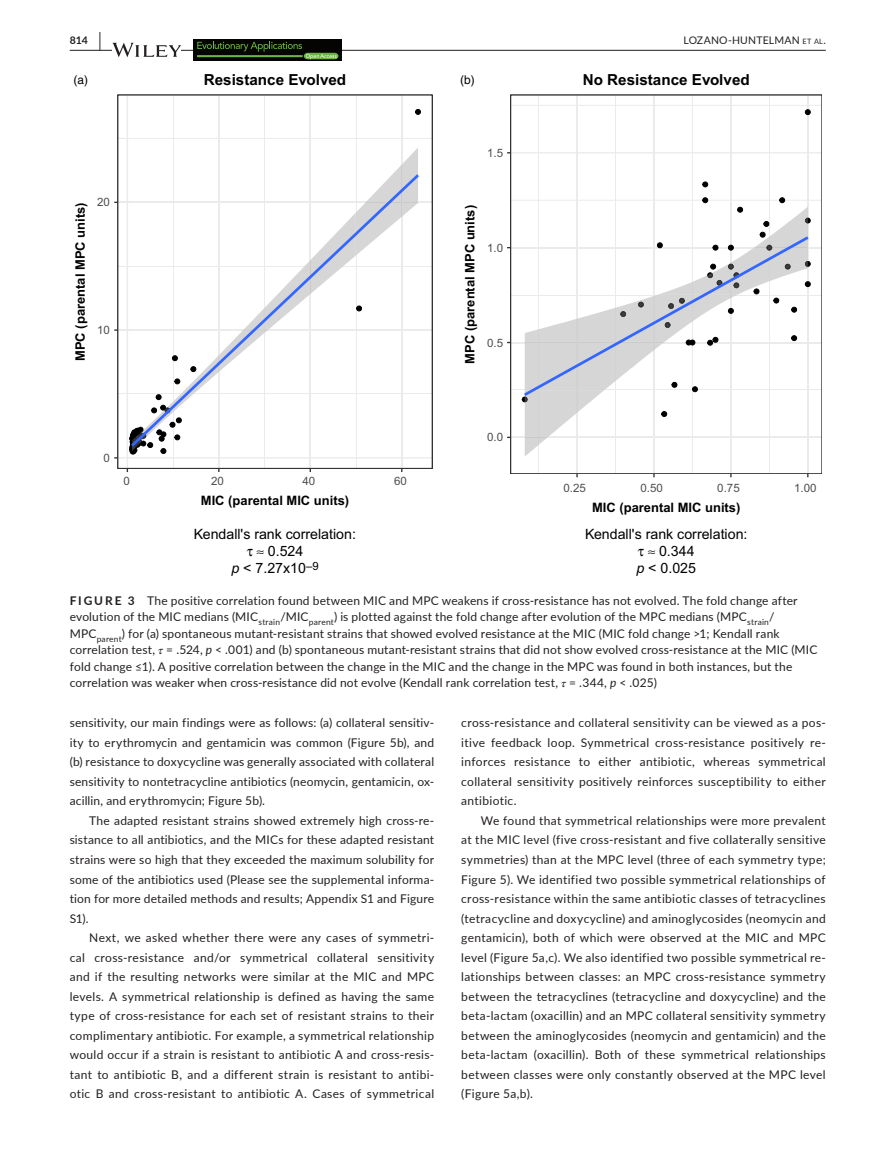
<style>
.page{position:relative;width:893px;height:1174px;background:#fff}
.page>*{position:absolute;margin:0;border:0;box-sizing:border-box;transform-origin:0 0}
.t1{font:700 15.15px "Arial";color:#000}
.t2{font:14.25px "Arial";color:#000}
.t3{font:700 12.9px "Arial";color:#000}
.t4{font:12px/19.5px "Lato";letter-spacing:.015em;color:#231f20;text-align:justify}
.t5{font:12px "Helvetica";color:#000}
.t6{font:11.55px "Arial";color:#4d4d4d}
.t7{font:10.5px "Lato";letter-spacing:.02em;color:#231f20}
.t8{font:700 10.5px "Lato";color:#231f20}
.s1{font-size:19.5px}
.s2{font-size:7.35px}
.s3{font-style:italic}
.s4{font-weight:700}
.s5{font-family:"STIX";font-style:italic}
</style>
<div class="page">
<hr style="left:70px;top:50px;width:756px;height:1px;background:#231f20">
<svg style="left:112px;top:43px;width:69px;height:14px"></svg>
<div style="left:193px;top:40px;width:149px;height:21px;background:#040503"></div>
<svg style="left:197px;top:41px;width:141px;height:18px"></svg>
<hr style="left:118px;top:393px;width:314px;height:1px;background:#ebebeb">
<hr style="left:118px;top:266px;width:314px;height:1px;background:#ebebeb">
<hr style="left:118px;top:138px;width:314px;height:1px;background:#ebebeb">
<hr style="left:173px;top:95px;width:1px;height:373px;background:#ebebeb">
<hr style="left:264px;top:95px;width:1px;height:373px;background:#ebebeb">
<hr style="left:356px;top:95px;width:1px;height:373px;background:#ebebeb">
<hr style="left:118px;top:457px;width:314px;height:1px;background:#ebebeb">
<hr style="left:118px;top:329px;width:314px;height:2px;background:#ebebeb">
<hr style="left:118px;top:202px;width:314px;height:1px;background:#ebebeb">
<hr style="left:127px;top:95px;width:1px;height:373px;background:#ebebeb">
<hr style="left:218px;top:95px;width:2px;height:373px;background:#ebebeb">
<hr style="left:310px;top:95px;width:1px;height:373px;background:#ebebeb">
<hr style="left:401px;top:95px;width:1px;height:373px;background:#ebebeb">
<svg style="left:415px;top:109px;width:6px;height:6px"></svg>
<svg style="left:396px;top:164px;width:22px;height:7px"></svg>
<svg style="left:129px;top:449px;width:38px;height:5px"></svg>
<svg style="left:128px;top:171px;width:294px;height:278px"></svg>
<hr style="left:511px;top:389px;width:311px;height:1px;background:#ebebeb">
<hr style="left:511px;top:295px;width:311px;height:1px;background:#ebebeb">
<hr style="left:511px;top:200px;width:311px;height:1px;background:#ebebeb">
<hr style="left:511px;top:105px;width:311px;height:1px;background:#ebebeb">
<hr style="left:538px;top:95px;width:1px;height:379px;background:#ebebeb">
<hr style="left:615px;top:95px;width:1px;height:379px;background:#ebebeb">
<hr style="left:692px;top:95px;width:1px;height:379px;background:#ebebeb">
<hr style="left:769px;top:95px;width:1px;height:379px;background:#ebebeb">
<hr style="left:511px;top:437px;width:311px;height:1px;background:#ebebeb">
<hr style="left:511px;top:342px;width:311px;height:1px;background:#ebebeb">
<hr style="left:511px;top:247px;width:311px;height:1px;background:#ebebeb">
<hr style="left:511px;top:152px;width:311px;height:1px;background:#ebebeb">
<hr style="left:576px;top:95px;width:2px;height:379px;background:#ebebeb">
<hr style="left:653px;top:95px;width:2px;height:379px;background:#ebebeb">
<hr style="left:730px;top:95px;width:2px;height:379px;background:#ebebeb">
<hr style="left:807px;top:95px;width:1px;height:379px;background:#ebebeb">
<svg style="left:805px;top:109px;width:6px;height:6px"></svg>
<svg style="left:702px;top:181px;width:6px;height:6px"></svg>
<svg style="left:702px;top:197px;width:6px;height:6px"></svg>
<svg style="left:759px;top:197px;width:52px;height:37px"></svg>
<svg style="left:522px;top:398px;width:217px;height:47px"></svg>
<svg style="left:521px;top:234px;width:290px;height:164px"></svg>
<p class="t8" style="left:70px;top:33px;width:33px">814 <span class="s1">|</span></p>
<p class="t7" style="left:683px;top:33px;width:144px">LOZANO-HUNTELMAN <span class="s2">et al</span>.</p>
<p class="t1" style="left:204px;top:69px;width:144px">Resistance Evolved</p>
<p class="t5" style="left:74px;top:72px;width:16px">(a)</p>
<p class="t5" style="left:460px;top:72px;width:16px">(b)</p>
<p class="t3" style="left:72px;top:361px;width:160px;rotate:-90deg">MPC (parental MPC units)</p>
<p class="t6" style="left:97px;top:195px;width:14px">20</p>
<p class="t6" style="left:97px;top:322px;width:14px">10</p>
<p class="t6" style="left:487px;top:145px;width:18px">1.5</p>
<p class="t3" style="left:461px;top:363px;width:160px;rotate:-90deg">MPC (parental MPC units)</p>
<p class="t6" style="left:487px;top:240px;width:18px">1.0</p>
<p class="t6" style="left:487px;top:335px;width:18px">0.5</p>
<p class="t6" style="left:104px;top:450px;width:8px">0</p>
<p class="t6" style="left:123px;top:473px;width:8px">0</p>
<p class="t6" style="left:211px;top:473px;width:14px">20</p>
<p class="t6" style="left:303px;top:473px;width:14px">40</p>
<p class="t6" style="left:394px;top:473px;width:14px">60</p>
<p class="t3" style="left:201px;top:492px;width:150px">MIC (parental MIC units)</p>
<p class="t2" style="left:194px;top:525px;width:164px">Kendall's rank correlation:</p>
<p class="t2" style="left:256px;top:542px;width:48px">≈ 0.524</p>
<p class="t2" style="left:231px;top:559px;width:89px"><span class="s3">p</span> &lt; 7.27x10<sup>–9</sup></p>
<p class="t6" style="left:487px;top:430px;width:18px">0.0</p>
<p class="t1" style="left:583px;top:69px;width:168px">No Resistance Evolved</p>
<p class="t6" style="left:563px;top:480px;width:24px">0.25</p>
<p class="t6" style="left:640px;top:480px;width:24px">0.50</p>
<p class="t6" style="left:717px;top:480px;width:24px">0.75</p>
<p class="t6" style="left:794px;top:480px;width:24px">1.00</p>
<p class="t3" style="left:592px;top:499px;width:150px">MIC (parental MIC units)</p>
<p class="t2" style="left:585px;top:525px;width:164px">Kendall's rank correlation:</p>
<p class="t2" style="left:648px;top:542px;width:48px">≈ 0.344</p>
<p class="t2" style="left:636px;top:559px;width:61px"><span class="s3">p</span> &lt; 0.025</p>
<p class="t4" style="left:70px;top:592px;width:749px;line-height:16.5px;text-align:left"><span class="s4">FIGURE 3</span> The positive correlation found between MIC and MPC weakens if cross-resistance has not evolved. The fold change after evolution of the MIC medians (MIC<sub>strain</sub>/MIC<sub>parent</sub>) is plotted against the fold change after evolution of the MPC medians (MPC<sub>strain</sub>/ MPC<sub>parent</sub>) for (a) spontaneous mutant-resistant strains that showed evolved resistance at the MIC (MIC fold change &gt;1; Kendall rank correlation test, <span class="s5">τ</span> = .524, <span class="s3">p</span> &lt; .001) and (b) spontaneous mutant-resistant strains that did not show evolved cross-resistance at the MIC (MIC fold change ≤1). A positive correlation between the change in the MIC and the change in the MPC was found in both instances, but the correlation was weaker when cross-resistance did not evolve (Kendall rank correlation test, <span class="s5">τ</span> = .344, <span class="s3">p</span> &lt; .025)</p>
<p class="t4" style="left:70px;top:713px;width:366px">sensitivity, our main findings were as follows: (a) collateral sensitiv&shy;ity to erythromycin and gentamicin was common (Figure 5b), and (b) resistance to doxycycline was generally associated with collateral sensitivity to nontetracycline antibiotics (neomycin, gentamicin, ox&shy;acillin, and erythromycin; Figure 5b).</p>
<p class="t4" style="left:70px;top:810px;width:366px;text-indent:20px">The adapted resistant strains showed extremely high cross-re&shy;sistance to all antibiotics, and the MICs for these adapted resistant strains were so high that they exceeded the maximum solubility for some of the antibiotics used (Please see the supplemental informa&shy;tion for more detailed methods and results; Appendix S1 and Figure S1).</p>
<p class="t4" style="left:70px;top:927px;width:366px;text-indent:20px">Next, we asked whether there were any cases of symmetri&shy;cal cross-resistance and/or symmetrical collateral sensitivity and if the resulting networks were similar at the MIC and MPC levels. A symmetrical relationship is defined as having the same type of cross-resistance for each set of resistant strains to their complimentary antibiotic. For example, a symmetrical relationship would occur if a strain is resistant to antibiotic A and cross-resis&shy;tant to antibiotic B, and a different strain is resistant to antibi&shy;otic B and cross-resistant to antibiotic A. Cases of symmetrical</p>
<p class="t4" style="left:461px;top:713px;width:366px">cross-resistance and collateral sensitivity can be viewed as a pos&shy;itive feedback loop. Symmetrical cross-resistance positively re&shy;inforces resistance to either antibiotic, whereas symmetrical collateral sensitivity positively reinforces susceptibility to either antibiotic.</p>
<p class="t4" style="left:461px;top:810px;width:366px;text-indent:20px">We found that symmetrical relationships were more prevalent at the MIC level (five cross-resistant and five collaterally sensitive symmetries) than at the MPC level (three of each symmetry type; Figure 5). We identified two possible symmetrical relationships of cross-resistance within the same antibiotic classes of tetracyclines (tetracycline and doxycycline) and aminoglycosides (neomycin and gentamicin), both of which were observed at the MIC and MPC level (Figure 5a,c). We also identified two possible symmetrical re&shy;lationships between classes: an MPC cross-resistance symmetry between the tetracyclines (tetracycline and doxycycline) and the beta-lactam (oxacillin) and an MPC collateral sensitivity symmetry between the aminoglycosides (neomycin and gentamicin) and the beta-lactam (oxacillin). Both of these symmetrical relationships between classes were only constantly observed at the MPC level (Figure 5a,b).</p>
</div>
